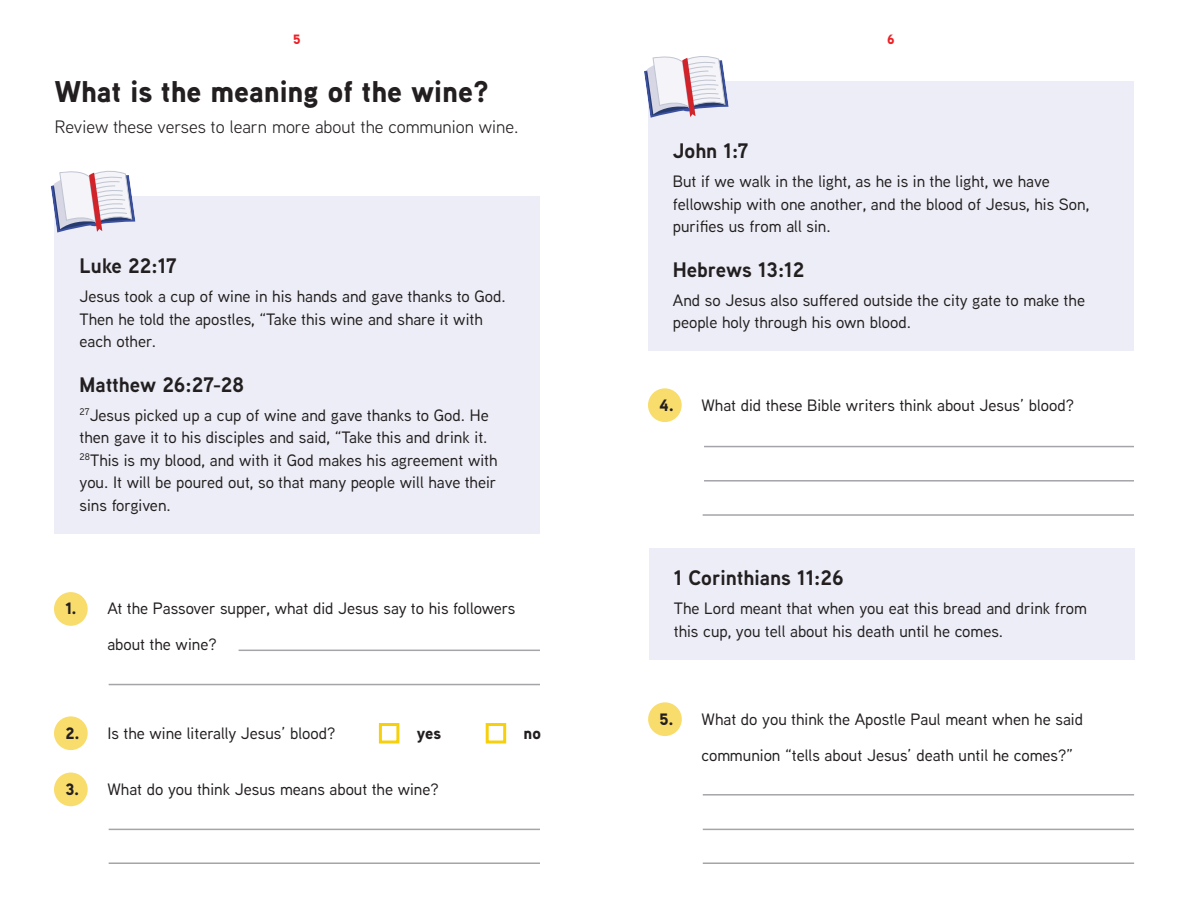
<style>
.page{position:relative;width:1188px;height:918px;background:#fff}
.page>*{position:absolute;margin:0;border:0;box-sizing:border-box;transform-origin:0 0}
.heading{font:900 30px "Aaux Next";color:#231f20}
.verse_reference{font:700 21px "Aaux Next";color:#231f20}
.Paragraph_Style_1{font:18px "Aaux Next";color:#231f20}
.verse{font:500 16.5px/22.5px "Aaux Next";color:#231f20}
.verse-2{font:900 16.5px "Aaux Next";color:#231f20}
.verse-3{font:900 13.5px "Aaux Next";color:#ea2126}
.s1{font-weight:900}
</style>
<div class="page">
<div style="left:55px;top:196px;width:485px;height:337px;background:#ecedf6"></div>
<svg style="left:51px;top:170px;width:84px;height:63px"></svg>
<div style="left:54px;top:592px;width:34px;height:34px;background:#f8dc6c;border-radius:50%"></div>
<div style="left:54px;top:716px;width:34px;height:34px;background:#f8dc6c;border-radius:50%"></div>
<div style="left:54px;top:773px;width:34px;height:33px;background:#f8dc6c;border-radius:50%"></div>
<hr style="left:239px;top:650px;width:301px;height:1px;background:#a4a5a9">
<hr style="left:109px;top:684px;width:431px;height:1px;background:#a4a5a9">
<hr style="left:109px;top:829px;width:431px;height:1px;background:#a4a5a9">
<hr style="left:109px;top:862px;width:431px;height:2px;background:#a4a5a9">
<div style="left:379px;top:723px;width:20px;height:21px;border:3px solid #f6d00d"></div>
<div style="left:486px;top:723px;width:20px;height:21px;border:3px solid #f6d00d"></div>
<div style="left:648px;top:81px;width:485px;height:270px;background:#ecedf6"></div>
<div style="left:649px;top:548px;width:485px;height:112px;background:#ecedf6"></div>
<svg style="left:644px;top:56px;width:85px;height:62px"></svg>
<div style="left:648px;top:388px;width:34px;height:34px;background:#f8dc6c;border-radius:50%"></div>
<div style="left:648px;top:702px;width:34px;height:34px;background:#f8dc6c;border-radius:50%"></div>
<hr style="left:704px;top:446px;width:430px;height:1px;background:#a4a5a9">
<hr style="left:704px;top:480px;width:430px;height:2px;background:#a4a5a9">
<hr style="left:703px;top:829px;width:431px;height:1px;background:#a4a5a9">
<hr style="left:703px;top:514px;width:431px;height:2px;background:#a4a5a9">
<hr style="left:703px;top:794px;width:431px;height:2px;background:#a4a5a9">
<hr style="left:703px;top:862px;width:431px;height:2px;background:#a4a5a9">
<p class="verse-3" style="left:293px;top:30px;width:9px">5</p>
<p class="verse-3" style="left:887px;top:30px;width:9px">6</p>
<p class="heading" style="left:55px;top:70px;width:436px">What is the meaning of the wine?</p>
<p class="Paragraph_Style_1" style="left:55px;top:114px;width:465px">Review these verses to learn more about the communion wine.</p>
<p class="verse_reference" style="left:80px;top:251px;width:99px">Luke 22:17</p>
<p class="verse" style="left:80px;top:285px;width:428px">Jesus took a cup of wine in his hands and gave thanks to God.<br>Then he told the apostles, “Take this wine and share it with each other.</p>
<p class="verse_reference" style="left:80px;top:369px;width:166px">Matthew 26:27-28</p>
<p class="verse" style="left:80px;top:403px;width:419px"><sup>27</sup>Jesus picked up a cup of wine and gave thanks to God. He then gave it to his disciples and said, “Take this and drink it.<br><sup>28</sup>This is my blood, and with it God makes his agreement with you. It will be poured out, so that many people will have their sins forgiven.</p>
<p class="verse" style="left:107px;top:590px;width:410px;line-height:36px;text-indent:-42px"><span class="s1">1.</span> At the Passover supper, what did Jesus say to his followers about the wine?</p>
<p class="verse" style="left:65px;top:721px;width:272px"><span class="s1">2.</span> Is the wine literally Jesus’ blood?</p>
<p class="verse-2" style="left:417px;top:721px;width:26px">yes</p>
<p class="verse-2" style="left:524px;top:721px;width:19px">no</p>
<p class="verse" style="left:65px;top:777px;width:375px"><span class="s1">3.</span> What do you think Jesus means about the wine?</p>
<p class="verse_reference" style="left:673px;top:136px;width:77px">John 1:7</p>
<p class="verse" style="left:673px;top:170px;width:418px">But if we walk in the light, as he is in the light, we have fellowship with one another, and the blood of Jesus, his Son, purifies us from all sin.</p>
<p class="verse_reference" style="left:673px;top:255px;width:133px">Hebrews 13:12</p>
<p class="verse" style="left:673px;top:288px;width:414px">And so Jesus also suffered outside the city gate to make the people holy through his own blood.</p>
<p class="verse" style="left:659px;top:393px;width:416px"><span class="s1">4.</span> What did these Bible writers think about Jesus’ blood?</p>
<p class="verse_reference" style="left:674px;top:563px;width:171px">1 Corinthians 11:26</p>
<p class="verse" style="left:674px;top:597px;width:415px">The Lord meant that when you eat this bread and drink from this cup, you tell about his death until he comes.</p>
<p class="verse" style="left:702px;top:700px;width:383px;line-height:36px;text-indent:-42px"><span class="s1">5.</span> What do you think the Apostle Paul meant when he said communion “tells about Jesus’ death until he comes?”</p>
</div>
